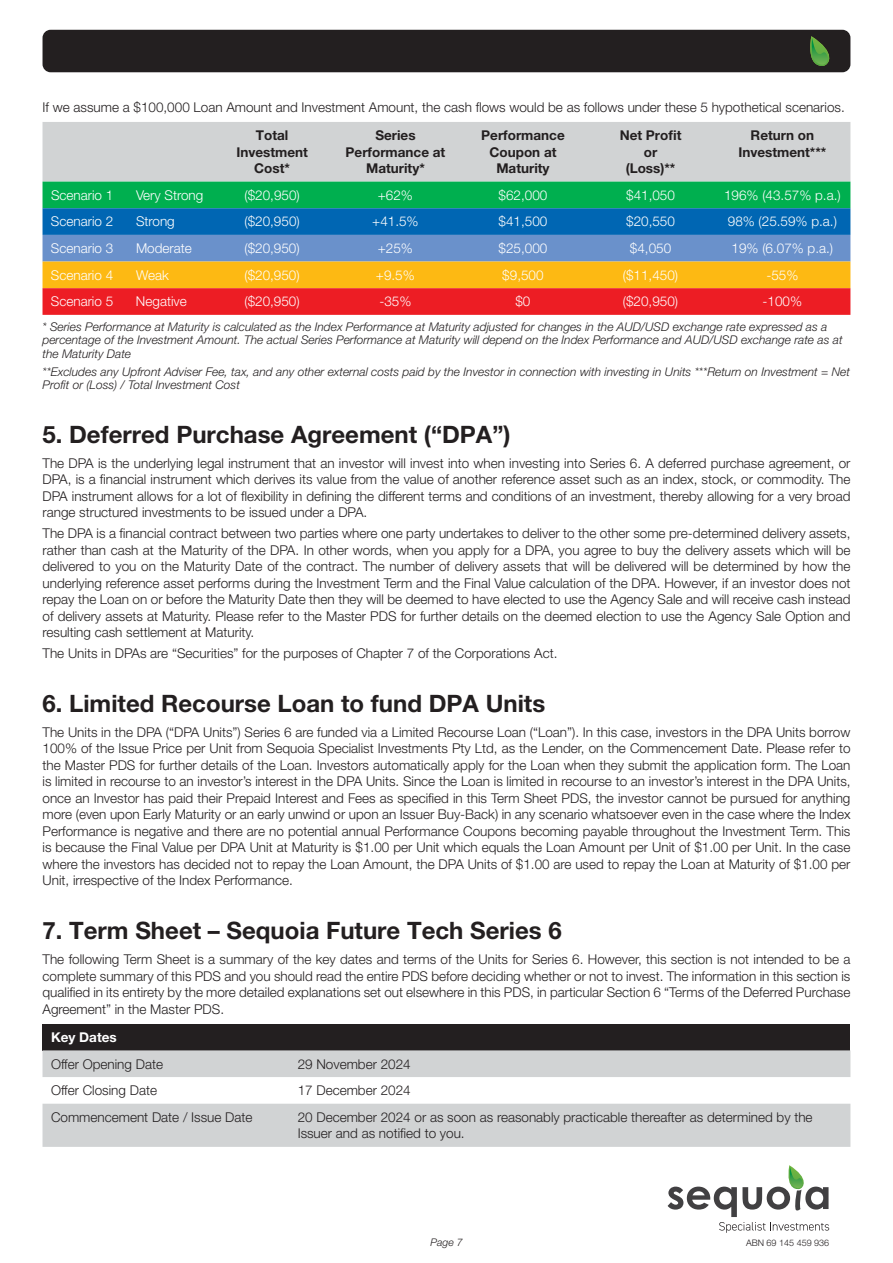
<style>
.page{position:relative;width:893px;height:1263px;background:#fff}
.page>*{position:absolute;margin:0;border:0;box-sizing:border-box;transform-origin:0 0}
.t1{font:700 24px "Helvetica Neue LT Pro";color:#231f20}
.t2{font:300 13.5px/16.5px "Helvetica Neue LT Pro";color:#231f20;text-align:justify}
.t3{font:300 13.5px "Helvetica Neue LT Pro";color:#fff}
.t4{font:700 13.5px/16.5px "Helvetica Neue LT Pro";color:#231f20;text-align:center}
.t5{font:700 13.5px "Helvetica Neue LT Pro";color:#fff}
.t6{font:italic 300 12px/13.5px "Helvetica Neue LT Pro";color:#231f20}
.t7{font:italic 300 10.5px "Helvetica Neue LT Pro";color:#231f20}
.t8{font:300 9px "Helvetica Neue LT Pro";color:#231f20}
</style>
<div class="page">
<div style="left:43px;top:30px;width:807px;height:42px;background:#231f20;border-radius:8px"></div>
<svg style="left:810px;top:36px;width:20px;height:30px"></svg>
<svg style="left:668px;top:1165px;width:161px;height:68px"></svg>
<div style="left:43px;top:122px;width:807px;height:60px;background:#d1d3d4"></div>
<svg style="left:43px;top:182px;width:807px;height:133px;background:#787f68"></svg>
<div style="left:43px;top:1024px;width:807px;height:26px;background:#231f20"></div>
<svg style="left:43px;top:1050px;width:807px;height:97px;fill:#d1d3d4"></svg>
<p class="t2" style="left:43px;top:98px;width:804px">If we assume a $100,000 Loan Amount and Investment Amount, the cash flows would be as follows under these 5 hypothetical scenarios.</p>
<p class="t4" style="left:236px;top:127px;width:73px">Total<br>Investment<br>Cost*</p>
<p class="t4" style="left:346px;top:127px;width:101px">Series<br>Performance at<br>Maturity*</p>
<p class="t4" style="left:481px;top:127px;width:85px">Performance<br>Coupon at<br>Maturity</p>
<p class="t4" style="left:620px;top:127px;width:63px">Net Profit or (Loss)**</p>
<p class="t4" style="left:738px;top:127px;width:89px">Return on<br>Investment***</p>
<p class="t3" style="left:51px;top:187px;width:64px">Scenario 1</p>
<p class="t3" style="left:136px;top:187px;width:69px">Very Strong</p>
<p class="t3" style="left:244px;top:187px;width:57px">($20,950)</p>
<p class="t3" style="left:378px;top:187px;width:37px">+62%</p>
<p class="t3" style="left:499px;top:187px;width:50px">$62,000</p>
<p class="t3" style="left:626px;top:187px;width:50px">$41,050</p>
<p class="t3" style="left:724px;top:187px;width:118px">196% (43.57% p.a.)</p>
<p class="t3" style="left:51px;top:213px;width:64px">Scenario 2</p>
<p class="t3" style="left:136px;top:213px;width:40px">Strong</p>
<p class="t3" style="left:244px;top:213px;width:57px">($20,950)</p>
<p class="t3" style="left:372px;top:213px;width:48px">+41.5%</p>
<p class="t3" style="left:499px;top:213px;width:50px">$41,500</p>
<p class="t3" style="left:626px;top:213px;width:50px">$20,550</p>
<p class="t3" style="left:728px;top:213px;width:111px">98% (25.59% p.a.)</p>
<p class="t3" style="left:51px;top:240px;width:64px">Scenario 3</p>
<p class="t3" style="left:136px;top:240px;width:57px">Moderate</p>
<p class="t3" style="left:244px;top:240px;width:57px">($20,950)</p>
<p class="t3" style="left:378px;top:240px;width:37px">+25%</p>
<p class="t3" style="left:499px;top:240px;width:50px">$25,000</p>
<p class="t3" style="left:630px;top:240px;width:43px">$4,050</p>
<p class="t3" style="left:732px;top:240px;width:103px">19% (6.07% p.a.)</p>
<p class="t3" style="left:51px;top:267px;width:64px">Scenario 4</p>
<p class="t3" style="left:136px;top:267px;width:34px">Weak</p>
<p class="t3" style="left:244px;top:267px;width:57px">($20,950)</p>
<p class="t3" style="left:376px;top:267px;width:40px">+9.5%</p>
<p class="t3" style="left:502px;top:267px;width:43px">$9,500</p>
<p class="t3" style="left:623px;top:267px;width:57px">($11,450)</p>
<p class="t3" style="left:766px;top:267px;width:34px">-55%</p>
<p class="t3" style="left:51px;top:293px;width:64px">Scenario 5</p>
<p class="t3" style="left:136px;top:293px;width:52px">Negative</p>
<p class="t3" style="left:244px;top:293px;width:57px">($20,950)</p>
<p class="t3" style="left:379px;top:293px;width:34px">-35%</p>
<p class="t3" style="left:515px;top:293px;width:17px">$0</p>
<p class="t3" style="left:623px;top:293px;width:57px">($20,950)</p>
<p class="t3" style="left:763px;top:293px;width:41px">-100%</p>
<p class="t6" style="left:43px;top:320px;width:802px">* Series Performance at Maturity is calculated as the Index Performance at Maturity adjusted for changes in the AUD/USD exchange rate expressed as a percentage of the Investment Amount. The actual Series Performance at Maturity will depend on the Index Performance and AUD/USD exchange rate as at the Maturity Date</p>
<p class="t6" style="left:43px;top:364px;width:809px">**Excludes any Upfront Adviser Fee, tax, and any other external costs paid by the Investor in connection with investing in Units ***Return on Investment = Net<br>Profit or (Loss) / Total Investment Cost</p>
<h1 class="t1" style="left:43px;top:419px;width:470px">5. Deferred Purchase Agreement (“DPA”)</h1>
<p class="t2" style="left:43px;top:455px;width:809px">The DPA is the underlying legal instrument that an investor will invest into when investing into Series 6. A deferred purchase agreement, or DPA, is a financial instrument which derives its value from the value of another reference asset such as an index, stock, or commodity. The DPA instrument allows for a lot of flexibility in defining the different terms and conditions of an investment, thereby allowing for a very broad range structured investments to be issued under a DPA.</p>
<p class="t2" style="left:43px;top:525px;width:809px">The DPA is a financial contract between two parties where one party undertakes to deliver to the other some pre-determined delivery assets, rather than cash at the Maturity of the DPA. In other words, when you apply for a DPA, you agree to buy the delivery assets which will be delivered to you on the Maturity Date of the contract. The number of delivery assets that will be delivered will be determined by how the underlying reference asset performs during the Investment Term and the Final Value calculation of the DPA. However, if an investor does not repay the Loan on or before the Maturity Date then they will be deemed to have elected to use the Agency Sale and will receive cash instead of delivery assets at Maturity. Please refer to the Master PDS for further details on the deemed election to use the Agency Sale Option and resulting cash settlement at Maturity.</p>
<p class="t2" style="left:43px;top:644px;width:516px">The Units in DPAs are “Securities” for the purposes of Chapter 7 of the Corporations Act.</p>
<h1 class="t1" style="left:43px;top:688px;width:504px">6. Limited Recourse Loan to fund DPA Units</h1>
<p class="t2" style="left:43px;top:723px;width:809px">The Units in the DPA (“DPA Units”) Series 6 are funded via a Limited Recourse Loan (“Loan”). In this case, investors in the DPA Units borrow 100% of the Issue Price per Unit from Sequoia Specialist Investments Pty Ltd, as the Lender, on the Commencement Date. Please refer to the Master PDS for further details of the Loan. Investors automatically apply for the Loan when they submit the application form. The Loan is limited in recourse to an investor’s interest in the DPA Units. Since the Loan is limited in recourse to an investor’s interest in the DPA Units, once an Investor has paid their Prepaid Interest and Fees as specified in this Term Sheet PDS, the investor cannot be pursued for anything more (even upon Early Maturity or an early unwind or upon an Issuer Buy-Back) in any scenario whatsoever even in the case where the Index Performance is negative and there are no potential annual Performance Coupons becoming payable throughout the Investment Term. This is because the Final Value per DPA Unit at Maturity is $1.00 per Unit which equals the Loan Amount per Unit of $1.00 per Unit. In the case where the investors has decided not to repay the Loan Amount, the DPA Units of $1.00 are used to repay the Loan at Maturity of $1.00 per Unit, irrespective of the Index Performance.</p>
<h1 class="t1" style="left:43px;top:915px;width:521px">7. Term Sheet – Sequoia Future Tech Series 6</h1>
<p class="t2" style="left:43px;top:951px;width:809px">The following Term Sheet is a summary of the key dates and terms of the Units for Series 6. However, this section is not intended to be a complete summary of this PDS and you should read the entire PDS before deciding whether or not to invest. The information in this section is qualified in its entirety by the more detailed explanations set out elsewhere in this PDS, in particular Section 6 “Terms of the Deferred Purchase Agreement” in the Master PDS.</p>
<p class="t5" style="left:51px;top:1029px;width:67px">Key Dates</p>
<p class="t2" style="left:51px;top:1055px;width:114px">Offer Opening Date</p>
<p class="t2" style="left:298px;top:1055px;width:115px">29 November 2024</p>
<p class="t2" style="left:51px;top:1082px;width:108px">Offer Closing Date</p>
<p class="t2" style="left:298px;top:1082px;width:115px">17 December 2024</p>
<p class="t2" style="left:51px;top:1108px;width:203px">Commencement Date / Issue Date</p>
<p class="t2" style="left:298px;top:1108px;width:516px">20 December 2024 or as soon as reasonably practicable thereafter as determined by the<br>Issuer and as notified to you.</p>
<p class="t7" style="left:430px;top:1236px;width:34px">Page 7</p>
<p class="t8" style="left:746px;top:1237px;width:85px">ABN 69 145 459 936</p>
</div>
